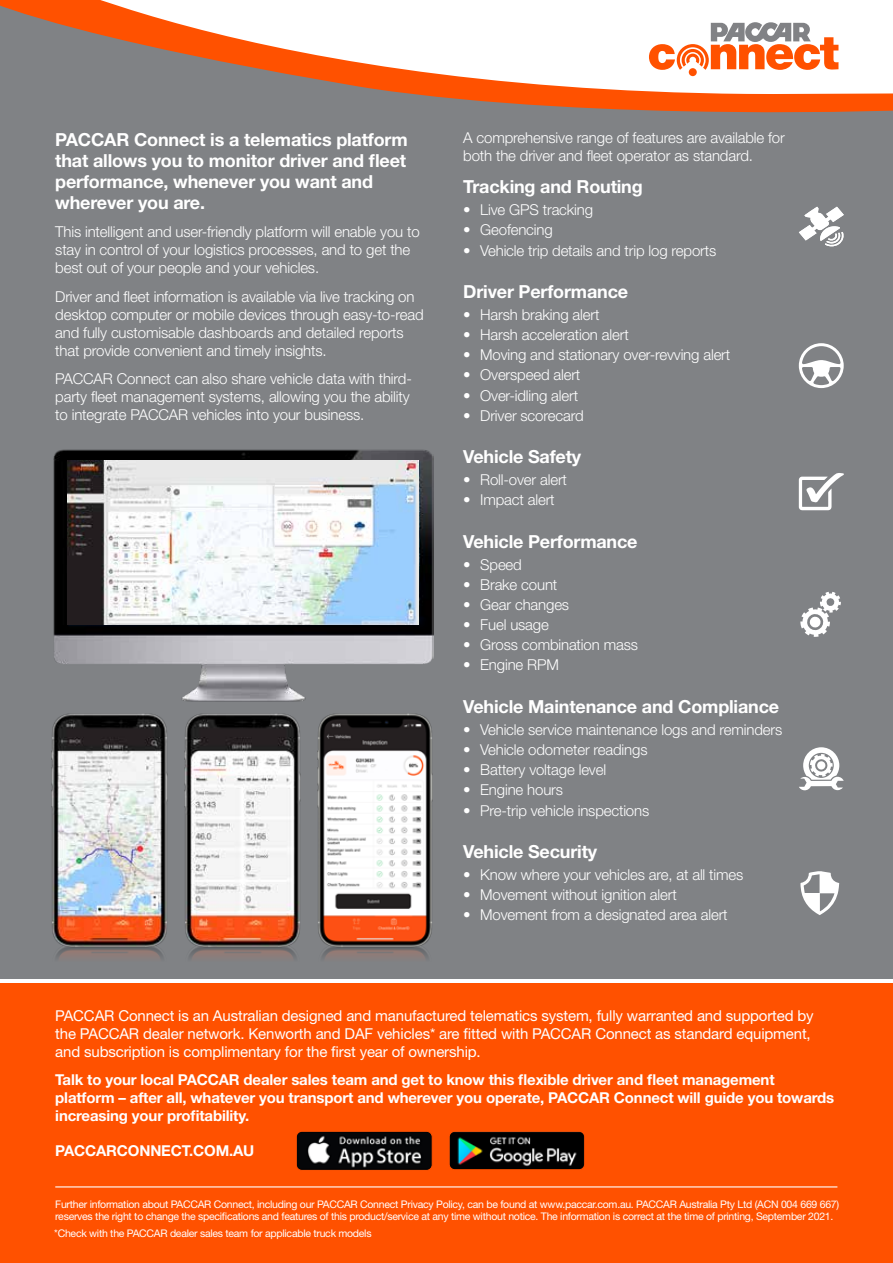
<style>
.page{position:relative;width:893px;height:1263px;background:#808285}
.page>*{position:absolute;margin:0;border:0;box-sizing:border-box;transform-origin:0 0}
.t1{font:700 18px/21px "Helvetica Neue LT Std";letter-spacing:-.01em;color:#fff}
.t2{font:300 15px/18px "Helvetica Neue LT Std";letter-spacing:-.01em;color:#fff}
.t3{font:15px/18px "Helvetica Neue LT Std";letter-spacing:-.01em;color:#fff}
.t4{font:700 15px/18px "Helvetica Neue LT Std";letter-spacing:-.01em;color:#fff}
.t5{font:10.5px/12px "Helvetica Neue LT Std";letter-spacing:-.025em;color:#fff}
</style>
<div class="page">
<svg style="left:0;top:979px;width:893px;height:5px;background:#ffdccc"></svg>
<div style="left:0;top:984px;width:893px;height:279px;background:#ff5100"></div>
<img style="left:53px;top:449px;width:380px;height:253px">
<img style="left:67px;top:461px;width:351px;height:163px">
<svg style="left:800px;top:871px;width:39px;height:44px"></svg>
<svg style="left:799px;top:207px;width:45px;height:39px"></svg>
<svg style="left:799px;top:747px;width:45px;height:43px"></svg>
<svg style="left:799px;top:343px;width:45px;height:45px"></svg>
<svg style="left:799px;top:473px;width:45px;height:37px"></svg>
<svg style="left:800px;top:592px;width:41px;height:45px"></svg>
<svg style="left:0;top:0;width:893px;height:113px"></svg>
<hr style="left:55px;top:1186px;width:782px;height:1px;background:#fff">
<img style="left:451px;top:1133px;width:132px;height:35px">
<div style="left:449px;top:1131px;width:136px;height:39px;border:1px solid #ff5100;border-radius:6px"></div>
<img style="left:297px;top:1133px;width:134px;height:36px">
<div style="left:296px;top:1131px;width:136px;height:39px;border:1px solid #ff5100;border-radius:6px"></div>
<img style="left:56px;top:948px;width:107px;height:9px">
<img style="left:51px;top:713px;width:117px;height:235px">
<img style="left:189px;top:948px;width:107px;height:9px">
<img style="left:184px;top:713px;width:117px;height:235px">
<img style="left:322px;top:948px;width:106px;height:9px">
<img style="left:317px;top:713px;width:116px;height:235px">
<p class="t1" style="left:55px;top:128px;width:354px">PACCAR Connect is a telematics platform that allows you to monitor driver and fleet performance, whenever you want and wherever you are.</p>
<p class="t2" style="left:55px;top:222px;width:366px">This intelligent and user-friendly platform will enable you to stay in control of your logistics processes, and to get the best out of your people and your vehicles.</p>
<p class="t2" style="left:55px;top:287px;width:370px">Driver and fleet information is available via live tracking on desktop computer or mobile devices through easy-to-read and fully customisable dashboards and detailed reports that provide convenient and timely insights.</p>
<p class="t2" style="left:55px;top:370px;width:358px">PACCAR Connect can also share vehicle data with third&shy;party fleet management systems, allowing you the ability to integrate PACCAR vehicles into your business.</p>
<p class="t2" style="left:463px;top:129px;width:323px">A comprehensive range of features are available for both the driver and fleet operator as standard.</p>
<p class="t1" style="left:463px;top:176px;width:181px">Tracking and Routing</p>
<p class="t2" style="left:463px;top:201px;width:131px">• Live GPS tracking</p>
<p class="t2" style="left:463px;top:221px;width:91px">• Geofencing</p>
<p class="t2" style="left:463px;top:241px;width:255px">• Vehicle trip details and trip log reports</p>
<p class="t1" style="left:463px;top:280px;width:166px">Driver Performance</p>
<p class="t2" style="left:463px;top:305px;width:138px">• Harsh braking alert</p>
<p class="t2" style="left:463px;top:325px;width:167px">• Harsh acceleration alert</p>
<p class="t2" style="left:463px;top:346px;width:269px">• Moving and stationary over-revving alert</p>
<p class="t2" style="left:463px;top:366px;width:119px">• Overspeed alert</p>
<p class="t2" style="left:463px;top:386px;width:116px">• Over-idling alert</p>
<p class="t2" style="left:463px;top:406px;width:122px">• Driver scorecard</p>
<p class="t1" style="left:463px;top:446px;width:119px">Vehicle Safety</p>
<p class="t2" style="left:463px;top:470px;width:105px">• Roll-over alert</p>
<p class="t2" style="left:463px;top:491px;width:93px">• Impact alert</p>
<p class="t1" style="left:463px;top:530px;width:176px">Vehicle Performance</p>
<p class="t2" style="left:463px;top:555px;width:60px">• Speed</p>
<p class="t2" style="left:463px;top:575px;width:96px">• Brake count</p>
<p class="t2" style="left:463px;top:595px;width:107px">• Gear changes</p>
<p class="t2" style="left:463px;top:616px;width:87px">• Fuel usage</p>
<p class="t2" style="left:463px;top:636px;width:176px">• Gross combination mass</p>
<p class="t2" style="left:463px;top:656px;width:97px">• Engine RPM</p>
<p class="t1" style="left:463px;top:695px;width:317px">Vehicle Maintenance and Compliance</p>
<p class="t2" style="left:463px;top:720px;width:320px">• Vehicle service maintenance logs and reminders</p>
<p class="t2" style="left:463px;top:740px;width:186px">• Vehicle odometer readings</p>
<p class="t2" style="left:463px;top:761px;width:144px">• Battery voltage level</p>
<p class="t2" style="left:463px;top:781px;width:101px">• Engine hours</p>
<p class="t2" style="left:463px;top:801px;width:188px">• Pre-trip vehicle inspections</p>
<p class="t1" style="left:463px;top:840px;width:135px">Vehicle Security</p>
<p class="t2" style="left:463px;top:865px;width:282px">• Know where your vehicles are, at all times</p>
<p class="t2" style="left:463px;top:885px;width:215px">• Movement without ignition alert</p>
<p class="t2" style="left:463px;top:906px;width:266px">• Movement from a designated area alert</p>
<p class="t3" style="left:55px;top:1006px;width:760px">PACCAR Connect is an Australian designed and manufactured telematics system, fully warranted and supported by the PACCAR dealer network. Kenworth and DAF vehicles* are fitted with PACCAR Connect as standard equipment, and subscription is complimentary for the first year of ownership.</p>
<p class="t4" style="left:55px;top:1070px;width:780px">Talk to your local PACCAR dealer sales team and get to know this flexible driver and fleet management platform – after all, whatever you transport and wherever you operate, PACCAR Connect will guide you towards increasing your profitability.</p>
<p class="t4" style="left:55px;top:1142px;width:201px">PACCARCONNECT.COM.AU</p>
<p class="t5" style="left:55px;top:1198px;width:785px">Further information about PACCAR Connect, including our PACCAR Connect Privacy Policy, can be found at www.paccar.com.au. PACCAR Australia Pty Ltd (ACN 004 669 667) reserves the right to change the specifications and features of this product/service at any time without notice. The information is correct at the time of printing, September 2021.</p>
<p class="t5" style="left:54px;top:1227px;width:319px">*Check with the PACCAR dealer sales team for applicable truck models</p>
</div>
